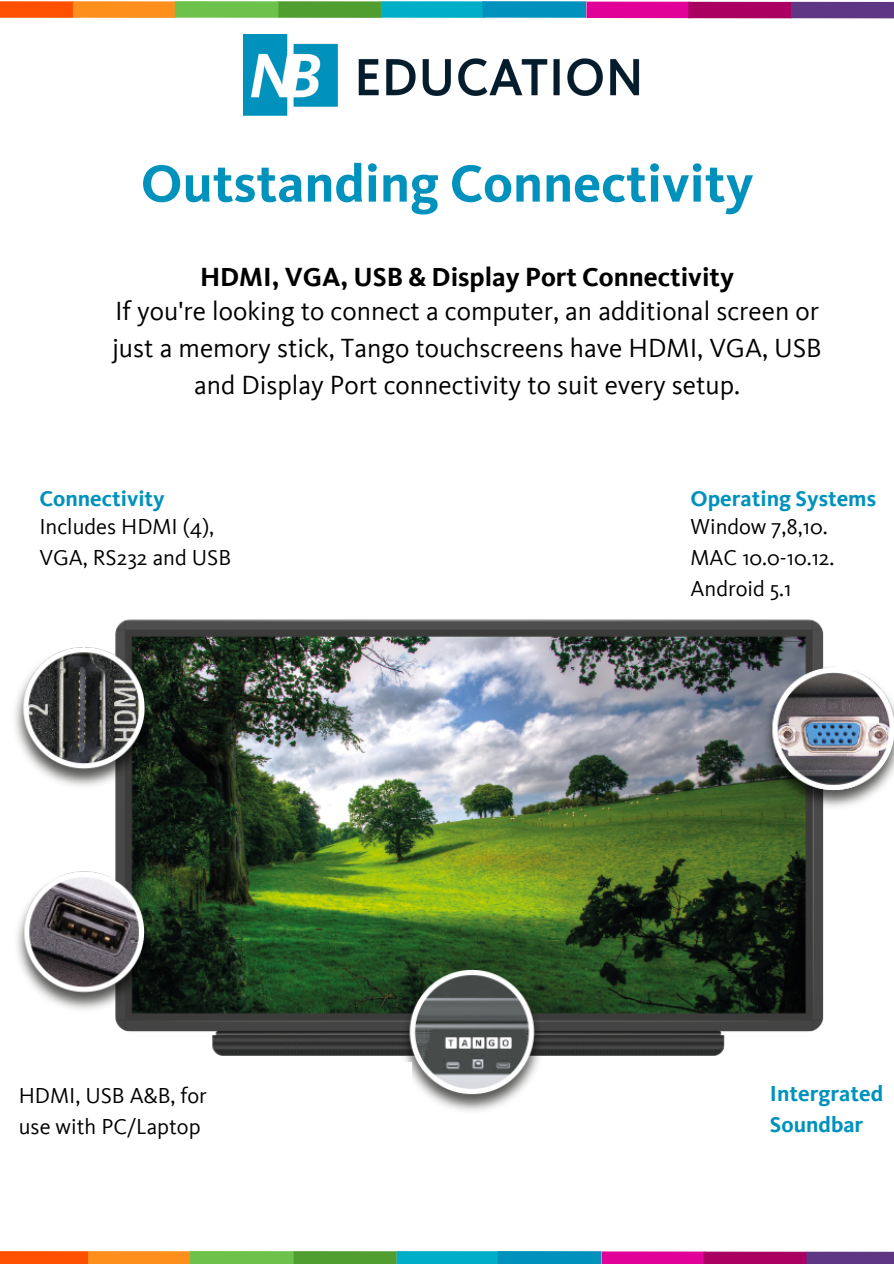
<style>
.page{position:relative;width:894px;height:1264px;background:#fff}
.page>*{position:absolute;margin:0;border:0;box-sizing:border-box;transform-origin:0 0}
.t1{font:700 54px "Kievit";color:#0092bc}
.t2{font:27px/37.2px "Kievit";color:#000;text-align:center}
.t3{font:700 27px "Kievit";color:#000}
.t4{font:22.35px/30.8px "Kievit";color:#000}
.t5{font:700 22.35px/30.8px "Kievit";color:#0092bc}
</style>
<div class="page">
<div style="left:72px;top:1px;width:104px;height:17px;background:#ff8f1c"></div>
<div style="left:0;top:1px;width:73px;height:17px;background:#fe5000"></div>
<div style="left:381px;top:1px;width:103px;height:17px;background:#00aec7"></div>
<div style="left:482px;top:1px;width:104px;height:17px;background:#0092bc"></div>
<div style="left:277px;top:1px;width:104px;height:17px;background:#509e2f"></div>
<div style="left:175px;top:1px;width:103px;height:17px;background:#6cc24a"></div>
<div style="left:586px;top:2px;width:104px;height:16px;background:#e10098"></div>
<div style="left:688px;top:2px;width:103px;height:16px;background:#aa0061"></div>
<div style="left:791px;top:2px;width:102px;height:16px;background:#5f3684"></div>
<div style="left:87px;top:1251px;width:104px;height:12px;background:#ff8f1c"></div>
<div style="left:0;top:1250px;width:88px;height:13px;background:#fe5000"></div>
<div style="left:396px;top:1250px;width:103px;height:13px;background:#00aec7"></div>
<div style="left:497px;top:1250px;width:104px;height:13px;background:#0092bc"></div>
<div style="left:293px;top:1251px;width:103px;height:12px;background:#509e2f"></div>
<div style="left:190px;top:1250px;width:103px;height:13px;background:#6cc24a"></div>
<div style="left:601px;top:1251px;width:104px;height:12px;background:#e10098"></div>
<div style="left:703px;top:1251px;width:103px;height:12px;background:#aa0061"></div>
<div style="left:806px;top:1251px;width:87px;height:12px;background:#5f3684"></div>
<img style="left:244px;top:34px;width:396px;height:81px">
<img style="left:15px;top:619px;width:878px;height:492px">
<div style="left:0;top:1062px;width:412px;height:59px;background:#fff"></div>
<div style="left:761px;top:1044px;width:132px;height:59px;background:#fff"></div>
<div style="left:837px;top:610px;width:56px;height:59px;background:#fff"></div>
<div style="left:0;top:806px;width:105px;height:59px;background:#fff"></div>
<div style="left:0;top:1033px;width:70px;height:59px;background:#fff"></div>
<h1 class="t1" style="left:141px;top:161px;width:614px">Outstanding Connectivity</h1>
<p class="t3" style="left:200px;top:265px;width:535px">HDMI, VGA, USB &amp; Display Port Connectivity</p>
<p class="t2" style="left:112px;top:291px;width:710px">If you're looking to connect a computer, an additional screen or just a memory stick, Tango touchscreens have HDMI, VGA, USB and Display Port connectivity to suit every setup.</p>
<p class="t5" style="left:39px;top:484px;width:127px">Connectivity</p>
<p class="t4" style="left:39px;top:511px;width:193px">Includes HDMI (4),<br>VGA, RS232 and USB</p>
<p class="t5" style="left:690px;top:484px;width:187px">Operating Systems</p>
<p class="t4" style="left:690px;top:511px;width:145px">Window 7,8,10.<br>MAC 10.0-10.12.<br>Android 5.1</p>
<p class="t4" style="left:19px;top:1079px;width:190px">HDMI, USB A&amp;B, for use with PC/Laptop</p>
<p class="t5" style="left:769px;top:1079px;width:115px">Intergrated<br>Soundbar</p>
</div>
